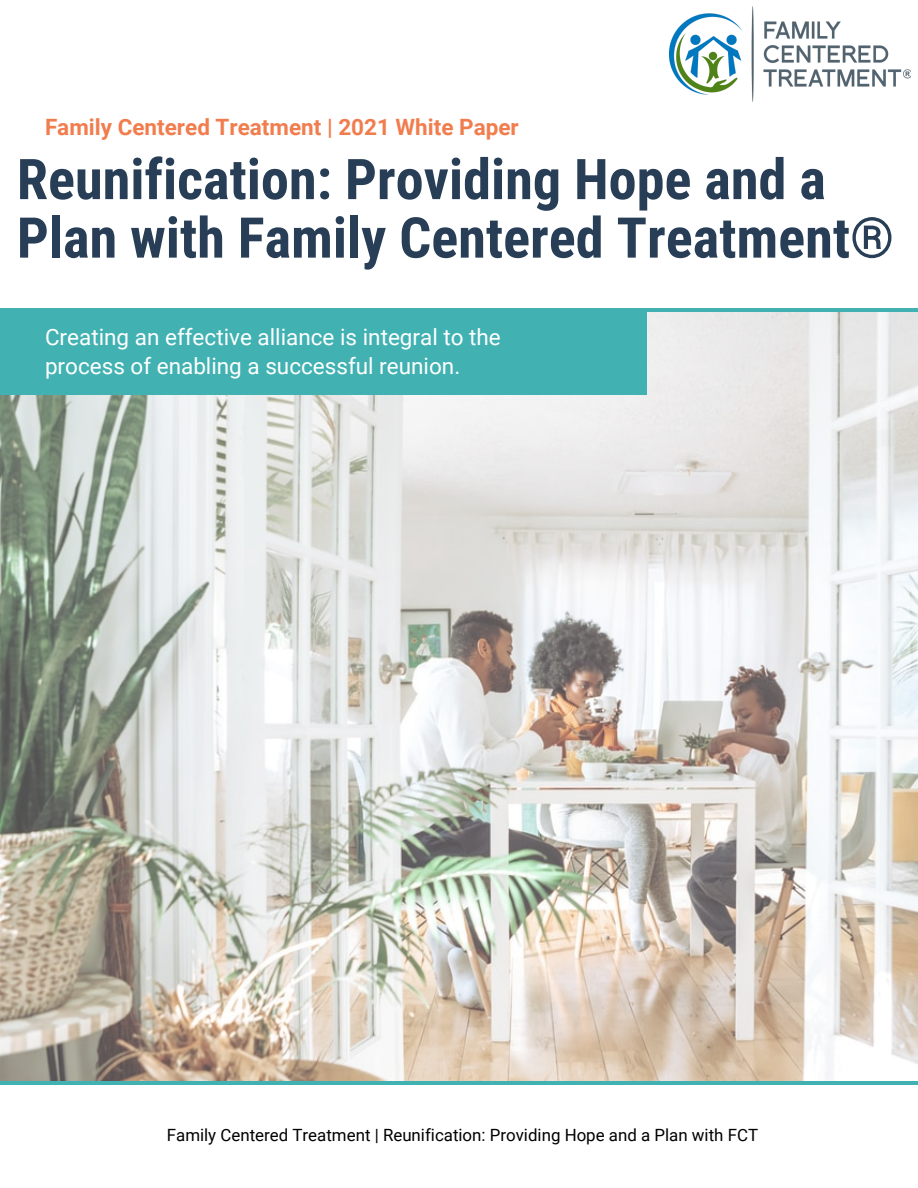
<style>
.page{position:relative;width:918px;height:1188px;background:#fff}
.page>*{position:absolute;margin:0;border:0;box-sizing:border-box;transform-origin:0 0}
.t1{font:700 56.25px/58.5px "Roboto Condensed";color:#283e56}
.t2{font:22.5px/28.2px "Roboto";color:#fff}
.t3{font:700 22.5px "Roboto";color:#f17d4e}
.t4{font:16.8px "Roboto";color:#000}
</style>
<div class="page">
<img style="left:0;top:312px;width:918px;height:769px">
<hr style="left:0;top:1081px;width:918px;height:3px;background:#41b1b2">
<div style="left:0;top:309px;width:647px;height:86px;background:#41b1b2"></div>
<hr style="left:0;top:308px;width:918px;height:4px;background:#41b1b2">
<img style="left:669px;top:7px;width:241px;height:94px">
<p class="t3" style="left:45px;top:111px;width:475px">Family Centered Treatment | 2021 White Paper</p>
<h1 class="t1" style="left:17px;top:148px;width:879px">Reunification: Providing Hope and a<br>Plan with Family Centered Treatment®</h1>
<p class="t2" style="left:45px;top:322px;width:457px">Creating an effective alliance is integral to the process of enabling a successful reunion.</p>
<p class="t4" style="left:167px;top:1123px;width:593px">Family Centered Treatment | Reunification: Providing Hope and a Plan with FCT</p>
</div>
